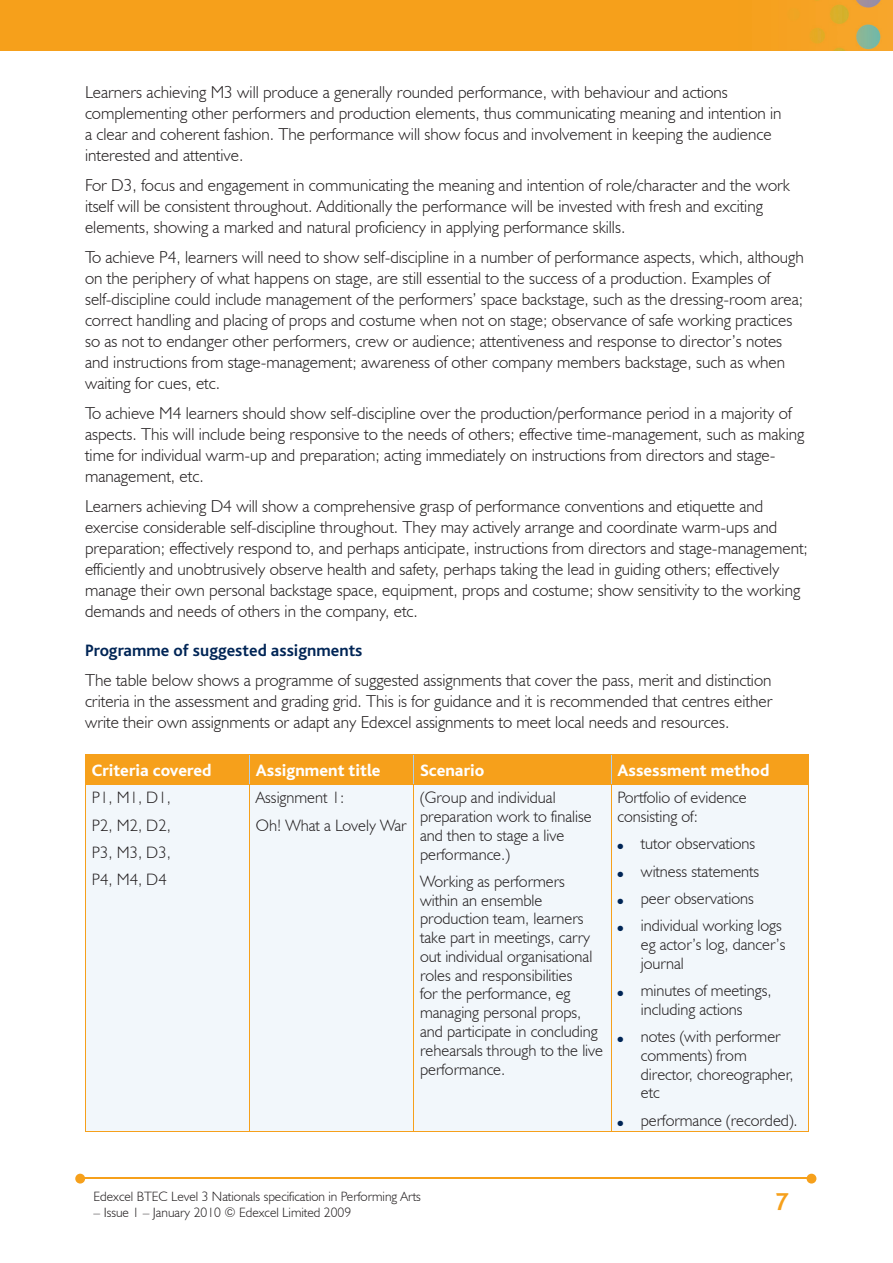
<style>
.page{position:relative;width:893px;height:1263px;background:#fff}
.page>*{position:absolute;margin:0;border:0;box-sizing:border-box;transform-origin:0 0}
.t1{font:700 25.5px "Bliss";color:#f6a01b}
.t2{font:300 17.25px/21px "Humanist 521 BT";color:#231f20}
.t3{font:800 17.25px "Bliss";color:#fff}
.t4{font:700 17.25px "Bliss";color:#002556}
.t5{font:300 16.5px/18.8px "Humanist 521 BT";color:#231f20}
.t6{font:300 13.5px "Humanist 521 BT";color:#231f20}
.t7{font:7.5px "Zapf Dingbats";color:#002556}
</style>
<div class="page">
<img style="left:0;top:0;width:893px;height:51px">
<hr style="left:82px;top:1178px;width:728px;height:1px;background:#f6a01b">
<svg style="left:807px;top:1174px;width:9px;height:9px"></svg>
<svg style="left:75px;top:1174px;width:10px;height:9px"></svg>
<div style="left:86px;top:785px;width:722px;height:346px;background:#f2f7fb"></div>
<div style="left:85px;top:755px;width:724px;height:29px;background:#f6a01b"></div>
<hr style="left:85px;top:754px;width:165px;height:1px;background:#f6a01b">
<hr style="left:250px;top:754px;width:164px;height:1px;background:#f6a01b">
<hr style="left:414px;top:754px;width:197px;height:1px;background:#f6a01b">
<hr style="left:611px;top:754px;width:198px;height:1px;background:#f6a01b">
<hr style="left:249px;top:785px;width:1px;height:346px;background:#f6a01b">
<hr style="left:413px;top:785px;width:1px;height:346px;background:#f6a01b">
<hr style="left:611px;top:785px;width:1px;height:346px;background:#f6a01b">
<hr style="left:85px;top:1131px;width:165px;height:1px;background:#f6a01b">
<hr style="left:250px;top:1131px;width:164px;height:1px;background:#f6a01b">
<hr style="left:414px;top:1131px;width:197px;height:1px;background:#f6a01b">
<hr style="left:611px;top:1131px;width:198px;height:1px;background:#f6a01b">
<hr style="left:85px;top:785px;width:1px;height:346px;background:#f6a01b">
<hr style="left:808px;top:785px;width:1px;height:346px;background:#f6a01b">
<hr style="left:85px;top:784px;width:165px;height:1px;background:#f6a01b">
<hr style="left:250px;top:784px;width:164px;height:1px;background:#f6a01b">
<hr style="left:414px;top:784px;width:197px;height:1px;background:#f6a01b">
<hr style="left:611px;top:784px;width:198px;height:1px;background:#f6a01b">
<p class="t2" style="left:85px;top:81px;width:698px">Learners achieving M3 will produce a generally rounded performance, with behaviour and actions complementing other performers and production elements, thus communicating meaning and intention in a clear and coherent fashion. The performance will show focus and involvement in keeping the audience interested and attentive.</p>
<p class="t2" style="left:85px;top:174px;width:706px">For D3, focus and engagement in communicating the meaning and intention of role/character and the work itself will be consistent throughout. Additionally the performance will be invested with fresh and exciting elements, showing a marked and natural proficiency in applying performance skills.</p>
<p class="t2" style="left:85px;top:246px;width:720px">To achieve P4, learners will need to show self-discipline in a number of performance aspects, which, although on the periphery of what happens on stage, are still essential to the success of a production. Examples of self-discipline could include management of the performers’ space backstage, such as the dressing-room area; correct handling and placing of props and costume when not on stage; observance of safe working practices so as not to endanger other performers, crew or audience; attentiveness and response to director’s notes and instructions from stage-management; awareness of other company members backstage, such as when waiting for cues, etc.</p>
<p class="t2" style="left:85px;top:402px;width:721px">To achieve M4 learners should show self-discipline over the production/performance period in a majority of aspects. This will include being responsive to the needs of others; effective time-management, such as making time for individual warm-up and preparation; acting immediately on instructions from directors and stage&shy;management, etc.</p>
<p class="t2" style="left:85px;top:495px;width:724px">Learners achieving D4 will show a comprehensive grasp of performance conventions and etiquette and exercise considerable self-discipline throughout. They may actively arrange and coordinate warm-ups and preparation; effectively respond to, and perhaps anticipate, instructions from directors and stage-management; efficiently and unobtrusively observe health and safety, perhaps taking the lead in guiding others; effectively manage their own personal backstage space, equipment, props and costume; show sensitivity to the working demands and needs of others in the company, etc.</p>
<p class="t4" style="left:85px;top:642px;width:279px">Programme of suggested assignments</p>
<p class="t2" style="left:85px;top:669px;width:689px;text-align:justify">The table below shows a programme of suggested assignments that cover the pass, merit and distinction criteria in the assessment and grading grid. This is for guidance and it is recommended that centres either write their own assignments or adapt any Edexcel assignments to meet local needs and resources.</p>
<p class="t3" style="left:92px;top:761px;width:121px">Criteria covered</p>
<p class="t3" style="left:256px;top:761px;width:126px">Assignment title</p>
<p class="t3" style="left:420px;top:761px;width:66px">Scenario</p>
<p class="t3" style="left:617px;top:761px;width:153px">Assessment method</p>
<p class="t5" style="left:92px;top:784px;width:81px;line-height:27.3px;text-align:justify">P1, M1, D1, P2, M2, D2, P3, M3, D3, P4, M4, D4</p>
<p class="t5" style="left:256px;top:784px;width:152px;line-height:27.3px">Assignment 1:<br>Oh! What a Lovely War</p>
<p class="t5" style="left:420px;top:788px;width:173px">(Group and individual preparation work to finalise and then to stage a live performance.)</p>
<p class="t5" style="left:617px;top:788px;width:131px">Portfolio of evidence consisting of:</p>
<p class="t5" style="left:641px;top:830px;width:142px;line-height:27.3px">tutor observations witness statements peer observations individual working logs</p>
<p class="t5" style="left:641px;top:935px;width:146px">eg actor’s log, dancer’s journal</p>
<p class="t5" style="left:641px;top:981px;width:132px">minutes of meetings, including actions</p>
<p class="t5" style="left:641px;top:1027px;width:154px">notes (with performer comments) from director, choreographer, etc</p>
<p class="t5" style="left:641px;top:1110px;width:158px">performance (recorded).</p>
<p class="t7" style="left:617px;top:843px;width:7px">●</p>
<p class="t7" style="left:617px;top:870px;width:7px">●</p>
<p class="t7" style="left:617px;top:898px;width:7px">●</p>
<p class="t7" style="left:617px;top:925px;width:7px">●</p>
<p class="t5" style="left:420px;top:872px;width:184px">Working as performers within an ensemble production team, learners take part in meetings, carry out individual organisational roles and responsibilities<br>for the performance, eg managing personal props, and participate in concluding rehearsals through to the live performance.</p>
<p class="t7" style="left:617px;top:990px;width:7px">●</p>
<p class="t7" style="left:617px;top:1036px;width:7px">●</p>
<p class="t7" style="left:617px;top:1119px;width:7px">●</p>
<p class="t6" style="left:94px;top:1188px;width:329px">Edexcel BTEC Level 3 Nationals specification in Performing Arts</p>
<p class="t6" style="left:94px;top:1204px;width:259px">– Issue 1 – January 2010 © Edexcel Limited 2009</p>
<h1 class="t1" style="left:775px;top:1189px;width:15px">7</h1>
</div>
